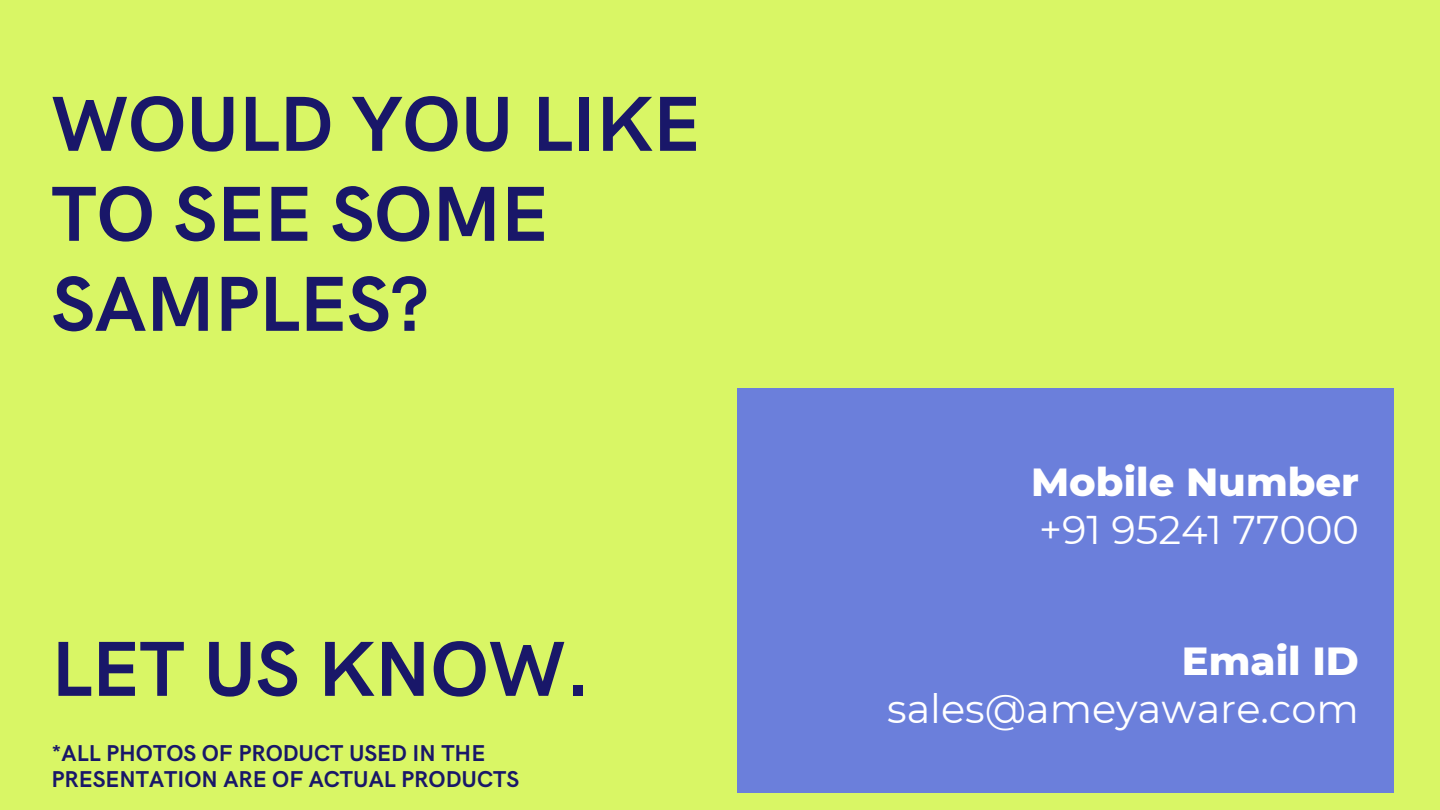
<style>
.page{position:relative;width:1440px;height:810px;background:#d9f665}
.page>*{position:absolute;margin:0;border:0;box-sizing:border-box;transform-origin:0 0}
.t1{font:700 78.2px/90px "HK Grotesk";color:#191769}
.t2{font:40px "Montserrat";color:#fff}
.t3{font:800 40px "Montserrat";color:#fff}
.t4{font:700 23px/26.2px "HK Grotesk";color:#191769}
</style>
<div class="page">
<div style="left:737px;top:388px;width:657px;height:405px;background:#6b7fdb"></div>
<h1 class="t1" style="left:52px;top:82px;width:651px">WOULD YOU LIKE<br>TO SEE SOME<br>SAMPLES?</h1>
<h1 class="t1" style="left:52px;top:627px;width:540px">LET US KNOW.</h1>
<p class="t4" style="left:52px;top:740px;width:469px">*ALL PHOTOS OF PRODUCT USED IN THE<br>PRESENTATION ARE OF ACTUAL PRODUCTS</p>
<h2 class="t3" style="left:1031px;top:457px;width:329px">Mobile Number</h2>
<h2 class="t2" style="left:1039px;top:505px;width:321px">+91 95241 77000</h2>
<h2 class="t3" style="left:1182px;top:636px;width:179px">Email ID</h2>
<h2 class="t2" style="left:887px;top:684px;width:473px">sales@ameyaware.com</h2>
</div>
